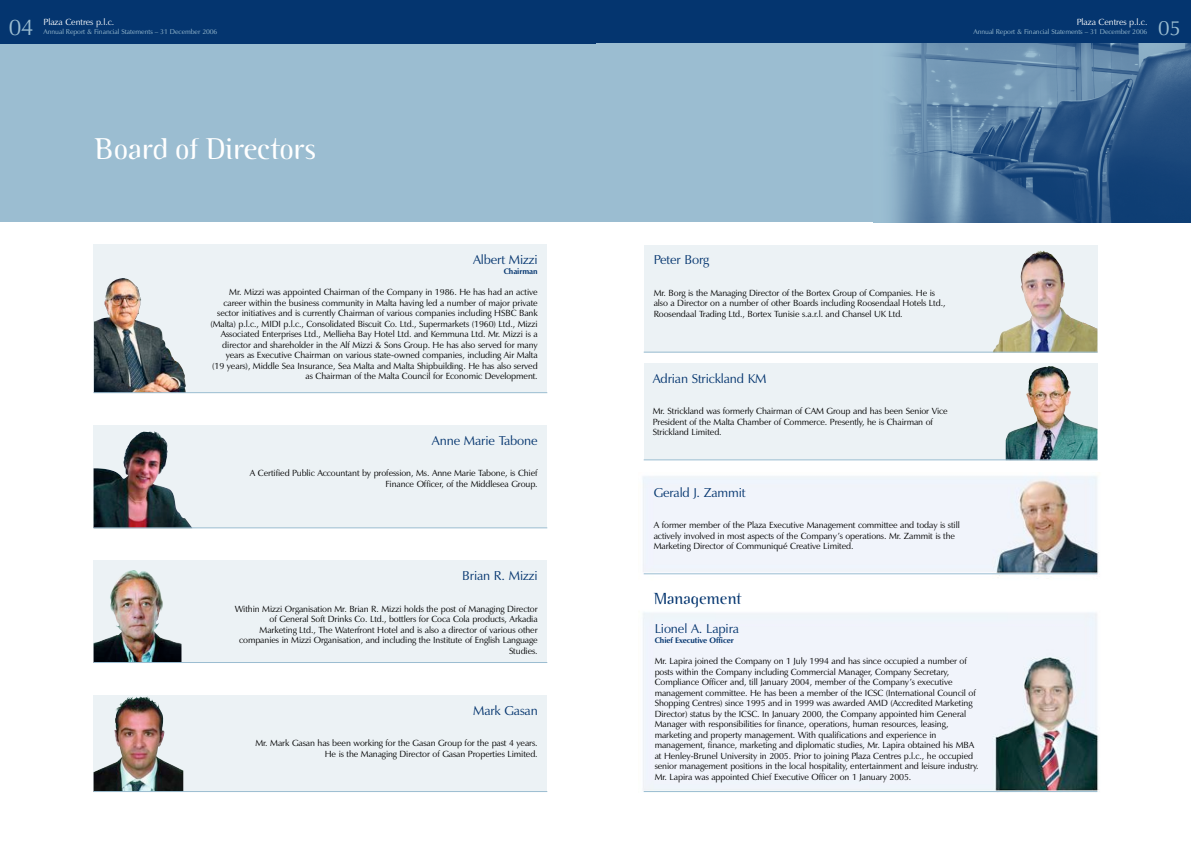
<style>
.page{position:relative;width:1191px;height:842px;background:#fff}
.page>*{position:absolute;margin:0;border:0;box-sizing:border-box;transform-origin:0 0}
.t1{font:300 30px "Binary ITC";color:#fff}
.t2{font:23px "Zapf Humanist 601 BT";color:#9bbdd1}
.t3{font:21px "Zapf Humanist 601 BT";color:#9bbdd1}
.t4{font:300 16px "Binary ITC";color:#04356f}
.t5{font:13px "Zapf Humanist 601 BT";letter-spacing:-.01em;color:#04356f}
.t6{font:9px/10.5px "Zapf Humanist 601 BT";letter-spacing:-.01em;color:#000}
.t7{font:9px "Zapf Humanist 601 BT";letter-spacing:-.01em;color:#fff}
.t8{font:700 8px "Zapf Humanist 601 BT";letter-spacing:-.01em;color:#04356f}
.t9{font:7px "Zapf Humanist 601 BT";letter-spacing:-.01em;color:#9bbdd1}
</style>
<div class="page">
<img style="left:642px;top:476px;width:457px;height:317px">
<div style="left:595px;top:1px;width:595px;height:42px;background:#04356f"></div>
<div style="left:0;top:43px;width:1190px;height:179px;background:#9bbdd1"></div>
<img style="left:891px;top:43px;width:299px;height:179px">
<div style="left:0;top:1px;width:595px;height:42px;background:#04356f"></div>
<div style="left:643px;top:364px;width:454px;height:96px;background:#ecf2f5"></div>
<img style="left:1005px;top:366px;width:92px;height:94px">
<div style="left:643px;top:245px;width:454px;height:107px;background:#ecf2f5"></div>
<img style="left:992px;top:250px;width:105px;height:102px">
<hr style="left:643px;top:791px;width:454px;height:1px;background:#9bbdd1">
<hr style="left:643px;top:573px;width:454px;height:1px;background:#9bbdd1">
<hr style="left:643px;top:460px;width:454px;height:1px;background:#9bbdd1">
<hr style="left:643px;top:352px;width:454px;height:1px;background:#9bbdd1">
<div style="left:94px;top:245px;width:453px;height:148px;background:#ecf2f5"></div>
<div style="left:94px;top:426px;width:453px;height:102px;background:#ecf2f5"></div>
<div style="left:94px;top:561px;width:453px;height:102px;background:#ecf2f5"></div>
<img style="left:94px;top:278px;width:92px;height:114px">
<img style="left:94px;top:431px;width:98px;height:96px">
<img style="left:94px;top:570px;width:87px;height:92px">
<hr style="left:94px;top:527px;width:453px;height:1px;background:#9bbdd1">
<hr style="left:94px;top:662px;width:453px;height:1px;background:#9bbdd1">
<hr style="left:94px;top:392px;width:453px;height:1px;background:#9bbdd1">
<div style="left:94px;top:695px;width:453px;height:97px;background:#ecf2f5"></div>
<img style="left:94px;top:696px;width:89px;height:95px">
<hr style="left:94px;top:791px;width:453px;height:1px;background:#9bbdd1">
<p class="t7" style="left:44px;top:16px;width:72px">Plaza Centres p.l.c.</p>
<p class="t7" style="left:1076px;top:16px;width:72px">Plaza Centres p.l.c.</p>
<p class="t9" style="left:973px;top:27px;width:175px">Annual Report &amp; Financial Statements – 31 December 2006</p>
<h2 class="t2" style="left:9px;top:13px;width:27px">04</h2>
<p class="t9" style="left:44px;top:27px;width:175px">Annual Report &amp; Financial Statements – 31 December 2006</p>
<h3 class="t3" style="left:1158px;top:15px;width:24px">05</h3>
<h1 class="t1" style="left:95px;top:131px;width:223px">Board of Directors</h1>
<h3 class="t5" style="left:473px;top:251px;width:66px">Albert Mizzi</h3>
<p class="t8" style="left:504px;top:267px;width:36px">Chairman</p>
<p class="t6" style="left:210px;top:287px;width:329px;text-align:right">Mr. Mizzi was appointed Chairman of the Company in 1986. He has had an active career within the business community in Malta having led a number of major private sector initiatives and is currently Chairman of various companies including HSBC Bank (Malta) p.l.c., MIDI p.l.c., Consolidated Biscuit Co. Ltd., Supermarkets (1960) Ltd., Mizzi Associated Enterprises Ltd., Mellieha Bay Hotel Ltd. and Kemmuna Ltd. Mr. Mizzi is a director and shareholder in the Alf Mizzi &amp; Sons Group. He has also served for many years as Executive Chairman on various state-owned companies, including Air Malta<br>(19 years), Middle Sea Insurance, Sea Malta and Malta Shipbuilding. He has also served as Chairman of the Malta Council for Economic Development.</p>
<h3 class="t5" style="left:432px;top:432px;width:107px">Anne Marie Tabone</h3>
<p class="t6" style="left:250px;top:468px;width:289px;text-align:right">A Certified Public Accountant by profession, Ms. Anne Marie Tabone, is Chief<br>Finance Officer, of the Middlesea Group.</p>
<h3 class="t5" style="left:462px;top:567px;width:77px">Brian R. Mizzi</h3>
<p class="t6" style="left:235px;top:603px;width:304px;text-align:right">Within Mizzi Organisation Mr. Brian R. Mizzi holds the post of Managing Director of General Soft Drinks Co. Ltd., bottlers for Coca Cola products, Arkadia Marketing Ltd., The Waterfront Hotel and is also a director of various other companies in Mizzi Organisation, and including the Institute of English Language Studies.</p>
<h3 class="t5" style="left:473px;top:702px;width:66px">Mark Gasan</h3>
<p class="t6" style="left:255px;top:738px;width:284px;text-align:right">Mr. Mark Gasan has been working for the Gasan Group for the past 4 years.<br>He is the Managing Director of Gasan Properties Limited.</p>
<h3 class="t5" style="left:653px;top:252px;width:57px">Peter Borg</h3>
<p class="t6" style="left:653px;top:287px;width:293px">Mr. Borg is the Managing Director of the Bortex Group of Companies. He is also a Director on a number of other Boards including Roosendaal Hotels Ltd.,<br>Roosendaal Trading Ltd., Bortex Tunisie s.a.r.l. and Chansel UK Ltd.</p>
<h3 class="t5" style="left:652px;top:370px;width:115px">Adrian Strickland KM</h3>
<p class="t6" style="left:652px;top:406px;width:296px">Mr. Strickland was formerly Chairman of CAM Group and has been Senior Vice<br>President of the Malta Chamber of Commerce. Presently, he is Chairman of<br>Strickland Limited.</p>
<h3 class="t5" style="left:653px;top:484px;width:93px">Gerald J. Zammit</h3>
<p class="t6" style="left:653px;top:520px;width:307px">A former member of the Plaza Executive Management committee and today is still actively involved in most aspects of the Company’s operations. Mr. Zammit is the<br>Marketing Director of Communiqué Creative Limited.</p>
<h3 class="t4" style="left:653px;top:589px;width:90px">Management</h3>
<h3 class="t5" style="left:654px;top:620px;width:86px">Lionel A. Lapira</h3>
<p class="t8" style="left:654px;top:635px;width:81px">Chief Executive Officer</p>
<p class="t6" style="left:654px;top:656px;width:325px">Mr. Lapira joined the Company on 1 July 1994 and has since occupied a number of posts within the Company including Commercial Manager, Company Secretary, Compliance Officer and, till January 2004, member of the Company’s executive management committee. He has been a member of the ICSC (International Council of Shopping Centres) since 1995 and in 1999 was awarded AMD (Accredited Marketing Director) status by the ICSC. In January 2000, the Company appointed him General Manager with responsibilities for finance, operations, human resources, leasing, marketing and property management. With qualifications and experience in management, finance, marketing and diplomatic studies, Mr. Lapira obtained his MBA at Henley-Brunel University in 2005. Prior to joining Plaza Centres p.l.c., he occupied senior management positions in the local hospitality, entertainment and leisure industry.<br>Mr. Lapira was appointed Chief Executive Officer on 1 January 2005.</p>
</div>
